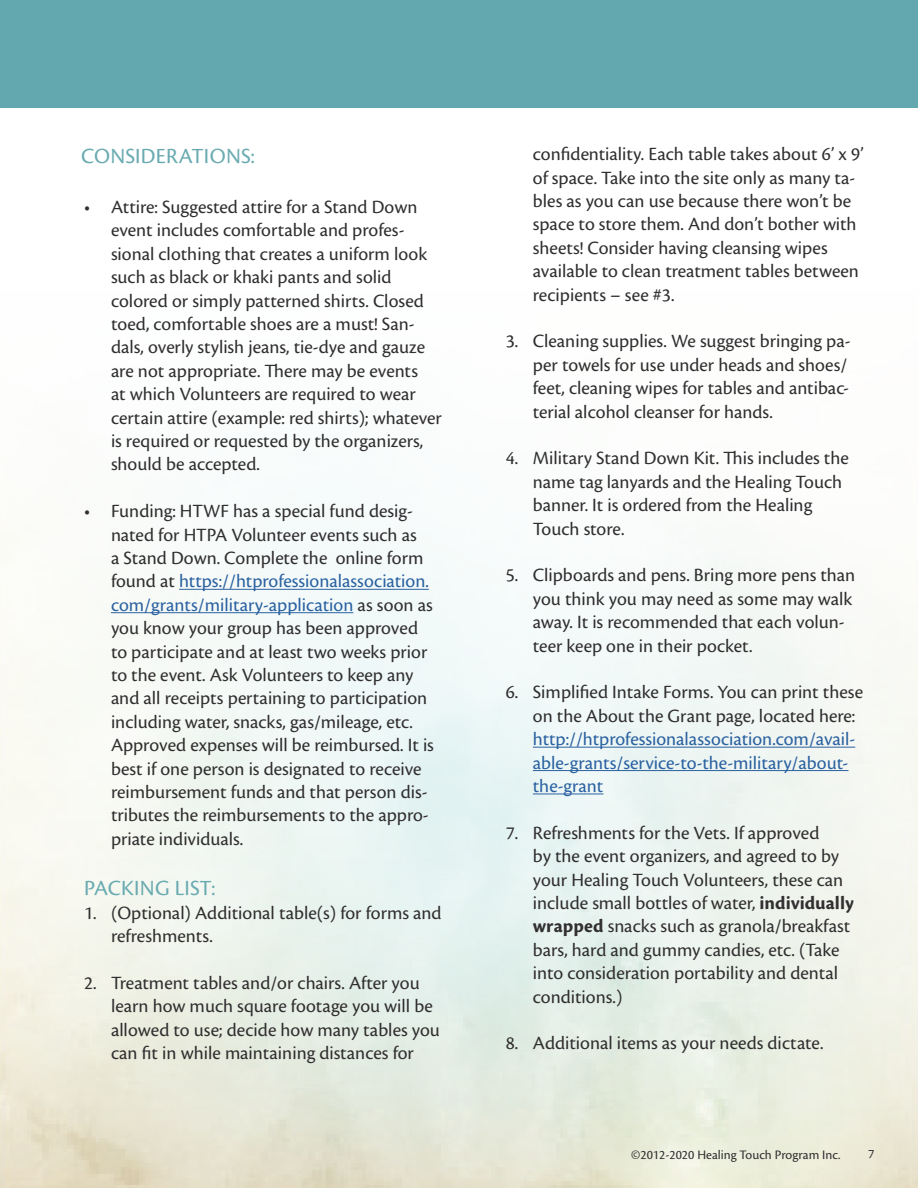
<style>
.page{position:relative;width:918px;height:1188px;background:#fff}
.page>*{position:absolute;margin:0;border:0;box-sizing:border-box;transform-origin:0 0}
.Paragraph_Header{font:22.5px "Cronos Pro";letter-spacing:.01em;color:#6aabb1}
.t1{font:19.5px/23.4px "Cronos Pro";color:#312f30}
.t2{font:19.5px/23.4px "Cronos Pro";color:#2b62a1}
.t3{font:13.5px "Cronos Pro";color:#312f30}
.s1{color:#2b62a1}
.s2{color:#312f30}
.s3{font-weight:700}
</style>
<div class="page">
<hr style="left:179px;top:589px;width:250px;height:1px;background:#2b62a1">
<hr style="left:111px;top:612px;width:242px;height:1px;background:#2b62a1">
<hr style="left:533px;top:747px;width:322px;height:1px;background:#2b62a1">
<hr style="left:533px;top:770px;width:315px;height:1px;background:#2b62a1">
<hr style="left:533px;top:793px;width:70px;height:1px;background:#2b62a1">
<div style="left:0;top:0;width:918px;height:108px;background:#62a8ae"></div>
<p class="Paragraph_Header" style="left:81px;top:143px;width:175px">CONSIDERATIONS:</p>
<p class="t1" style="left:111px;top:195px;width:332px;text-indent:-27px">• Attire: Suggested attire for a Stand Down event includes comfortable and profes&shy;sional clothing that creates a uniform look such as black or khaki pants and solid colored or simply patterned shirts. Closed toed, comfortable shoes are a must! San&shy;dals, overly stylish jeans, tie-dye and gauze are not appropriate. There may be events<br>at which Volunteers are required to wear certain attire (example: red shirts); whatever is required or requested by the organizers, should be accepted.</p>
<p class="t1" style="left:111px;top:499px;width:324px;text-indent:-27px">• Funding: HTWF has a special fund desig&shy;nated for HTPA Volunteer events such as<br>a Stand Down. Complete the online form found at <span class="s1">https://htprofessionalassociation. com/grants/military-application</span> as soon as you know your group has been approved to participate and at least two weeks prior to the event. Ask Volunteers to keep any and all receipts pertaining to participation including water, snacks, gas/mileage, etc.<br>Approved expenses will be reimbursed. It is best if one person is designated to receive reimbursement funds and that person dis&shy;tributes the reimbursements to the appro&shy;priate individuals.</p>
<p class="Paragraph_Header" style="left:84px;top:875px;width:133px">PACKING LIST:</p>
<p class="t1" style="left:111px;top:901px;width:332px;text-indent:-27px">1. (Optional) Additional table(s) for forms and refreshments.</p>
<p class="t1" style="left:111px;top:971px;width:330px;text-indent:-27px">2. Treatment tables and/or chairs. After you learn how much square footage you will be allowed to use; decide how many tables you can fit in while maintaining distances for</p>
<p class="t1" style="left:533px;top:143px;width:332px">confidentiality. Each table takes about 6’ x 9’ of space. Take into the site only as many ta&shy;bles as you can use because there won’t be space to store them. And don’t bother with sheets! Consider having cleansing wipes available to clean treatment tables between recipients – see #3.</p>
<p class="t1" style="left:533px;top:330px;width:319px;text-indent:-27px">3. Cleaning supplies. We suggest bringing pa&shy;per towels for use under heads and shoes/ feet, cleaning wipes for tables and antibac&shy;terial alcohol cleanser for hands.</p>
<p class="t1" style="left:533px;top:447px;width:317px;text-indent:-27px">4. Military Stand Down Kit. This includes the name tag lanyards and the Healing Touch banner. It is ordered from the Healing Touch store.</p>
<p class="t1" style="left:533px;top:564px;width:324px;text-indent:-27px">5. Clipboards and pens. Bring more pens than you think you may need as some may walk away. It is recommended that each volun&shy;teer keep one in their pocket.</p>
<p class="t2" style="left:533px;top:681px;width:332px;text-indent:-27px"><span class="s2">6. Simplified Intake Forms. You can print these on the About the Grant page, located here: </span>http://htprofessionalassociation.com/avail&shy;able-grants/service-to-the-military/about&shy;the-grant</p>
<p class="t1" style="left:533px;top:821px;width:322px;text-indent:-27px">7. Refreshments for the Vets. If approved<br>by the event organizers, and agreed to by your Healing Touch Volunteers, these can include small bottles of water, <span class="s3">individually wrapped</span> snacks such as granola/breakfast bars, hard and gummy candies, etc. (Take into consideration portability and dental conditions.)</p>
<p class="t1" style="left:506px;top:1032px;width:319px">8. Additional items as your needs dictate.</p>
<p class="t3" style="left:631px;top:1147px;width:211px">©2012-2020 Healing Touch Program Inc.</p>
<p class="t3" style="left:868px;top:1146px;width:8px">7</p>
</div>
